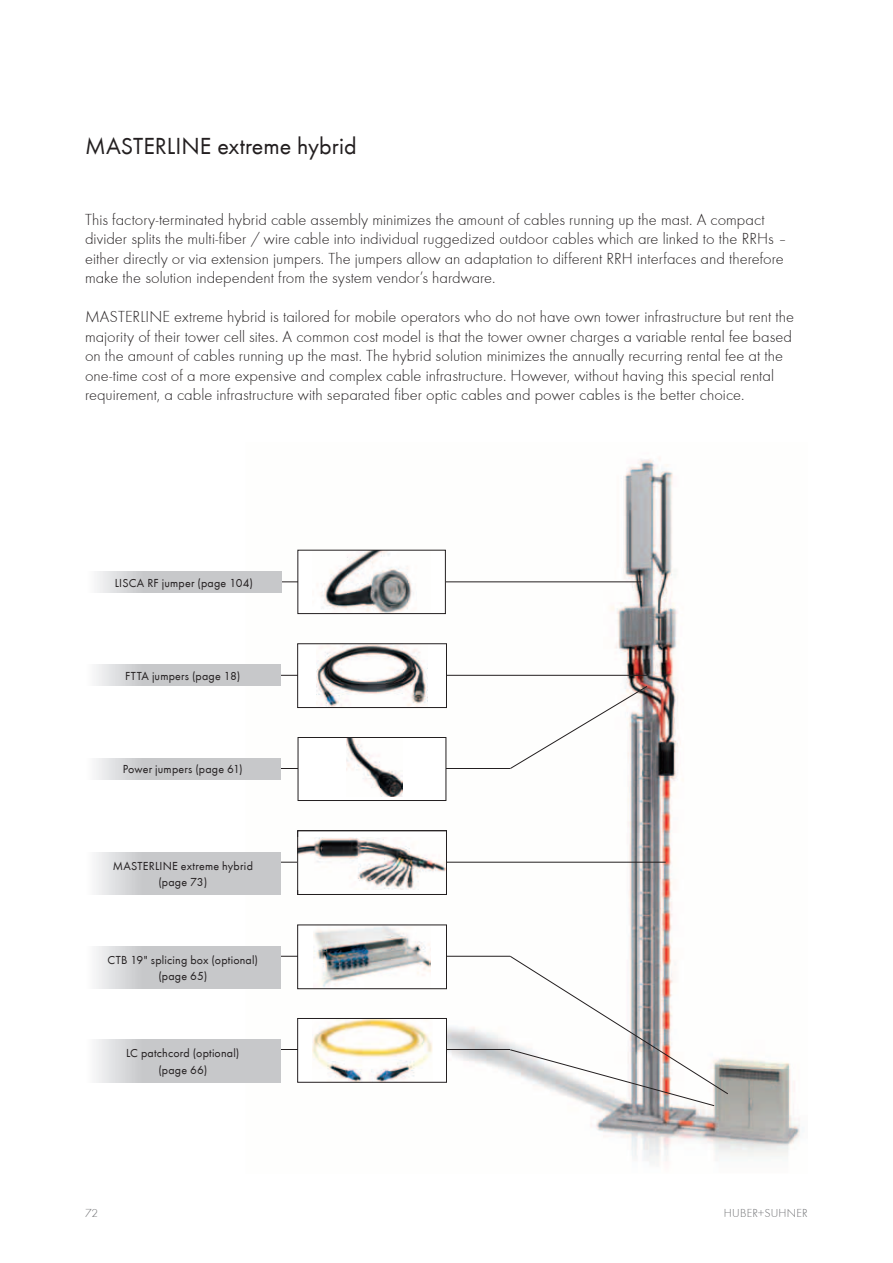
<style>
.page{position:relative;width:893px;height:1263px;background:#fff}
.page>*{position:absolute;margin:0;border:0;box-sizing:border-box;transform-origin:0 0}
.t1{font:24px "Futura T Boo";color:#231f20}
.t2{font:300 16.5px/19.5px "Futura T";color:#231f20}
.t3{font:12px/16.5px "Futura T Boo";letter-spacing:.015em;color:#231f20;text-align:center}
.t4{font:300 12px "Futura T";letter-spacing:.02em;color:#6c6d70}
</style>
<div class="page">
<img style="left:246px;top:457px;width:557px;height:706px">
<hr style="left:280px;top:582px;width:361px;height:1px;background:#231f20">
<hr style="left:280px;top:675px;width:367px;height:1px;background:#231f20">
<hr style="left:280px;top:769px;width:230px;height:1px;background:#231f20">
<hr style="left:280px;top:862px;width:386px;height:1px;background:#231f20">
<div style="left:298px;top:550px;width:147px;height:64px;background:#fff"></div>
<img style="left:321px;top:552px;width:91px;height:60px">
<div style="left:298px;top:550px;width:148px;height:64px;border:1px solid #231f20"></div>
<div style="left:298px;top:644px;width:148px;height:63px;background:#fff"></div>
<img style="left:317px;top:645px;width:109px;height:41px">
<div style="left:297px;top:643px;width:150px;height:65px;border:1px solid #231f20"></div>
<svg style="left:297px;top:686px;width:351px;height:209px"></svg>
<hr style="left:280px;top:956px;width:230px;height:1px;background:#231f20">
<hr style="left:280px;top:1049px;width:230px;height:1px;background:#231f20">
<div style="left:298px;top:925px;width:148px;height:64px;background:#fff"></div>
<img style="left:313px;top:927px;width:118px;height:60px">
<div style="left:297px;top:925px;width:150px;height:64px;border:1px solid #231f20"></div>
<div style="left:298px;top:1018px;width:148px;height:64px;background:#fff"></div>
<img style="left:312px;top:1020px;width:120px;height:60px">
<div style="left:297px;top:1018px;width:150px;height:64px;border:1px solid #231f20"></div>
<svg style="left:510px;top:956px;width:218px;height:150px"></svg>
<img style="left:299px;top:838px;width:146px;height:51px">
<div style="left:297px;top:830px;width:150px;height:65px;border:1px solid #231f20"></div>
<svg style="left:97px;top:571px;width:185px;height:22px;background:#cccdcf"></svg>
<svg style="left:96px;top:664px;width:185px;height:22px;background:#cccdcf"></svg>
<svg style="left:96px;top:758px;width:185px;height:21px;background:#cccdcf"></svg>
<svg style="left:96px;top:852px;width:185px;height:43px;background:#cccdcf"></svg>
<svg style="left:96px;top:946px;width:185px;height:43px;background:#cccdcf"></svg>
<svg style="left:96px;top:1040px;width:185px;height:42px;background:#cccdcf"></svg>
<h1 class="t1" style="left:85px;top:131px;width:273px">MASTERLINE extreme hybrid</h1>
<p class="t2" style="left:85px;top:209px;width:703px">This factory-terminated hybrid cable assembly minimizes the amount of cables running up the mast. A compact divider splits the multi-fiber / wire cable into individual ruggedized outdoor cables which are linked to the RRHs – either directly or via extension jumpers. The jumpers allow an adaptation to different RRH interfaces and therefore make the solution independent from the system vendor’s hardware.</p>
<p class="t2" style="left:85px;top:307px;width:711px">MASTERLINE extreme hybrid is tailored for mobile operators who do not have own tower infrastructure but rent the majority of their tower cell sites. A common cost model is that the tower owner charges a variable rental fee based on the amount of cables running up the mast. The hybrid solution minimizes the annually recurring rental fee at the one-time cost of a more expensive and complex cable infrastructure. However, without having this special rental requirement, a cable infrastructure with separated fiber optic cables and power cables is the better choice.</p>
<p class="t3" style="left:115px;top:574px;width:140px">LISCA RF jumper (page 104)</p>
<p class="t3" style="left:125px;top:667px;width:117px">FTTA jumpers (page 18)</p>
<p class="t3" style="left:123px;top:761px;width:121px">Power jumpers (page 61)</p>
<p class="t3" style="left:113px;top:857px;width:142px">MASTERLINE extreme hybrid (page 73)</p>
<p class="t3" style="left:108px;top:951px;width:152px">CTB 19" splicing box (optional) (page 65)</p>
<p class="t3" style="left:126px;top:1045px;width:115px">LC patchcord (optional) (page 66)</p>
<p class="t4" style="left:85px;top:1205px;width:15px">72</p>
<p class="t4" style="left:724px;top:1205px;width:86px">HUBER+SUHNER</p>
</div>
